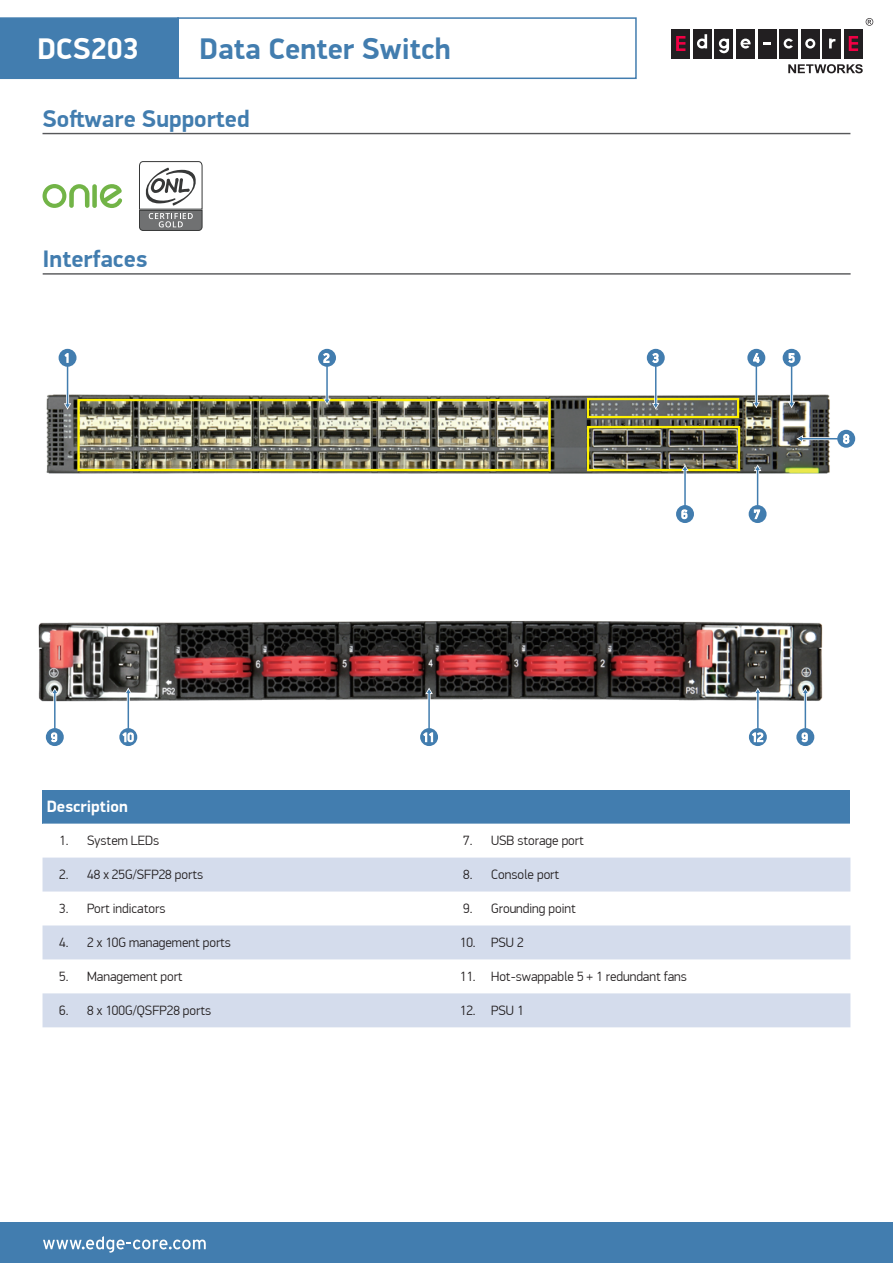
<style>
.page{position:relative;width:893px;height:1263px;background:#fff}
.page>*{position:absolute;margin:0;border:0;box-sizing:border-box;transform-origin:0 0}
.t1{font:700 30px "PF Din Display Pro";color:#427daf}
.t2{font:700 30px "PF Din Display Pro";color:#fff}
.t3{font:700 24px "PF Din Display Pro";color:#427daf}
.t4{font:700 16.5px "PF Din Display Pro";color:#fff}
.t5{font:300 13.5px "PF Din Display Pro";color:#231f20}
</style>
<div class="page">
<div style="left:0;top:1223px;width:893px;height:40px;background:#427daf"></div>
<svg style="left:43px;top:1236px;width:163px;height:17px"></svg>
<img style="left:46px;top:394px;width:784px;height:80px">
<img style="left:38px;top:620px;width:785px;height:82px">
<div style="left:77px;top:399px;width:474px;height:72px;border:2px solid #fff101"></div>
<div style="left:587px;top:398px;width:152px;height:20px;border:2px solid #fff101"></div>
<div style="left:587px;top:426px;width:153px;height:45px;border:2px solid #fff101"></div>
<hr style="left:326px;top:365px;width:3px;height:35px;background:#fff">
<hr style="left:326px;top:364px;width:2px;height:36px;background:#427daf">
<svg style="left:323px;top:398px;width:8px;height:7px"></svg>
<div style="left:318px;top:349px;width:18px;height:18px;background:#427daf;border-radius:50%"></div>
<svg style="left:323px;top:353px;width:7px;height:10px"></svg>
<hr style="left:66px;top:366px;width:3px;height:38px;background:#fff">
<hr style="left:67px;top:365px;width:1px;height:40px;background:#427daf">
<svg style="left:64px;top:403px;width:7px;height:7px"></svg>
<div style="left:59px;top:349px;width:18px;height:18px;background:#427daf;border-radius:50%"></div>
<svg style="left:64px;top:353px;width:5px;height:10px"></svg>
<hr style="left:654px;top:366px;width:3px;height:38px;background:#fff">
<hr style="left:655px;top:365px;width:1px;height:40px;background:#427daf">
<svg style="left:652px;top:403px;width:7px;height:7px"></svg>
<div style="left:647px;top:349px;width:18px;height:18px;background:#427daf;border-radius:50%"></div>
<svg style="left:652px;top:353px;width:7px;height:10px"></svg>
<hr style="left:790px;top:365px;width:3px;height:38px;background:#fff">
<hr style="left:791px;top:364px;width:1px;height:39px;background:#427daf">
<svg style="left:788px;top:402px;width:7px;height:6px"></svg>
<div style="left:783px;top:349px;width:18px;height:18px;background:#427daf;border-radius:50%"></div>
<svg style="left:788px;top:353px;width:7px;height:10px"></svg>
<hr style="left:802px;top:437px;width:38px;height:3px;background:#fff">
<hr style="left:801px;top:438px;width:40px;height:1px;background:#427daf">
<svg style="left:796px;top:435px;width:7px;height:7px"></svg>
<div style="left:837px;top:430px;width:18px;height:18px;background:#427daf;border-radius:50%"></div>
<svg style="left:843px;top:434px;width:7px;height:10px"></svg>
<hr style="left:683px;top:470px;width:3px;height:38px;background:#fff">
<hr style="left:684px;top:469px;width:2px;height:41px;background:#427daf">
<svg style="left:681px;top:465px;width:8px;height:6px"></svg>
<div style="left:676px;top:505px;width:18px;height:18px;background:#427daf;border-radius:50%"></div>
<svg style="left:681px;top:509px;width:7px;height:11px"></svg>
<hr style="left:756px;top:470px;width:3px;height:38px;background:#fff">
<hr style="left:757px;top:469px;width:1px;height:41px;background:#427daf">
<svg style="left:754px;top:465px;width:7px;height:6px"></svg>
<div style="left:749px;top:505px;width:18px;height:18px;background:#427daf;border-radius:50%"></div>
<svg style="left:753px;top:509px;width:8px;height:11px"></svg>
<hr style="left:804px;top:693px;width:3px;height:38px;background:#fff">
<hr style="left:805px;top:692px;width:1px;height:41px;background:#427daf">
<svg style="left:802px;top:687px;width:7px;height:7px"></svg>
<div style="left:796px;top:728px;width:18px;height:18px;background:#427daf;border-radius:50%"></div>
<svg style="left:801px;top:732px;width:7px;height:11px"></svg>
<hr style="left:756px;top:693px;width:3px;height:38px;background:#fff">
<hr style="left:757px;top:692px;width:2px;height:41px;background:#427daf">
<svg style="left:754px;top:687px;width:8px;height:7px"></svg>
<svg style="left:749px;top:728px;width:18px;height:18px"></svg>
<svg style="left:751px;top:731px;width:13px;height:12px"></svg>
<hr style="left:428px;top:693px;width:3px;height:38px;background:#fff">
<hr style="left:428px;top:692px;width:2px;height:41px;background:#427daf">
<svg style="left:425px;top:687px;width:8px;height:7px"></svg>
<div style="left:420px;top:728px;width:18px;height:18px;background:#427daf;border-radius:50%"></div>
<svg style="left:422px;top:732px;width:12px;height:11px"></svg>
<hr style="left:127px;top:693px;width:3px;height:38px;background:#fff">
<hr style="left:128px;top:692px;width:1px;height:41px;background:#427daf">
<svg style="left:125px;top:687px;width:7px;height:7px"></svg>
<svg style="left:119px;top:728px;width:18px;height:18px"></svg>
<svg style="left:121px;top:731px;width:14px;height:12px"></svg>
<hr style="left:53px;top:693px;width:3px;height:38px;background:#fff">
<hr style="left:54px;top:692px;width:2px;height:41px;background:#427daf">
<svg style="left:51px;top:687px;width:8px;height:7px"></svg>
<div style="left:46px;top:728px;width:18px;height:18px;background:#427daf;border-radius:50%"></div>
<svg style="left:51px;top:732px;width:7px;height:11px"></svg>
<hr style="left:755px;top:365px;width:3px;height:38px;background:#fff">
<hr style="left:756px;top:364px;width:1px;height:39px;background:#427daf">
<svg style="left:753px;top:402px;width:7px;height:6px"></svg>
<div style="left:747px;top:349px;width:18px;height:18px;background:#427daf;border-radius:50%"></div>
<svg style="left:753px;top:353px;width:7px;height:10px"></svg>
<div style="left:671px;top:29px;width:19px;height:29px;background:#221f21"></div>
<div style="left:693px;top:29px;width:19px;height:29px;background:#221f21"></div>
<div style="left:715px;top:29px;width:18px;height:29px;background:#221f21"></div>
<div style="left:736px;top:29px;width:19px;height:29px;background:#221f21"></div>
<div style="left:758px;top:29px;width:18px;height:29px;background:#221f21"></div>
<div style="left:779px;top:29px;width:19px;height:29px;background:#221f21"></div>
<div style="left:801px;top:29px;width:19px;height:29px;background:#221f21"></div>
<div style="left:823px;top:29px;width:18px;height:29px;background:#221f21"></div>
<svg style="left:676px;top:36px;width:9px;height:15px"></svg>
<div style="left:844px;top:29px;width:19px;height:29px;background:#221f21"></div>
<svg style="left:849px;top:36px;width:9px;height:15px"></svg>
<svg style="left:764px;top:42px;width:7px;height:3px"></svg>
<svg style="left:697px;top:34px;width:10px;height:15px"></svg>
<svg style="left:805px;top:39px;width:10px;height:10px"></svg>
<svg style="left:829px;top:39px;width:6px;height:9px"></svg>
<svg style="left:784px;top:39px;width:9px;height:10px"></svg>
<svg style="left:719px;top:39px;width:10px;height:14px"></svg>
<svg style="left:788px;top:64px;width:75px;height:9px"></svg>
<svg style="left:740px;top:39px;width:11px;height:10px"></svg>
<svg style="left:866px;top:18px;width:7px;height:8px"></svg>
<div style="left:0;top:17px;width:179px;height:62px;background:#427daf;border:2px solid #427daf"></div>
<div style="left:177px;top:17px;width:460px;height:62px;border:2px solid #427daf"></div>
<hr style="left:43px;top:273px;width:808px;height:2px;background:#57585a">
<hr style="left:43px;top:133px;width:807px;height:1px;background:#57585a">
<svg style="left:139px;top:161px;width:64px;height:70px"></svg>
<svg style="left:43px;top:184px;width:46px;height:24px"></svg>
<div style="left:92px;top:184px;width:5px;height:24px;background:#72b447;border-radius:2px"></div>
<svg style="left:100px;top:184px;width:22px;height:24px"></svg>
<div style="left:43px;top:790px;width:807px;height:34px;background:#427daf"></div>
<svg style="left:43px;top:857px;width:807px;height:170px;fill:#d4dcec"></svg>
<h1 class="t2" style="left:37px;top:31px;width:103px">DCS203</h1>
<h1 class="t1" style="left:199px;top:31px;width:253px">Data Center Switch</h1>
<h2 class="t3" style="left:43px;top:104px;width:209px">Soſtware Supported</h2>
<h2 class="t3" style="left:43px;top:244px;width:106px">Interfaces</h2>
<p class="t4" style="left:47px;top:797px;width:83px">Description</p>
<p class="t5" style="left:59px;top:833px;width:102px">1. System LEDs</p>
<p class="t5" style="left:463px;top:833px;width:122px">7. USB storage port</p>
<p class="t5" style="left:59px;top:867px;width:146px">2. 48 x 25G/SFP28 ports</p>
<p class="t5" style="left:463px;top:867px;width:98px">8. Console port</p>
<p class="t5" style="left:59px;top:901px;width:108px">3. Port indicators</p>
<p class="t5" style="left:463px;top:901px;width:114px">9. Grounding point</p>
<p class="t5" style="left:59px;top:935px;width:173px">4. 2 x 10G management ports</p>
<p class="t5" style="left:460px;top:935px;width:65px">10. PSU 2</p>
<p class="t5" style="left:59px;top:969px;width:125px">5. Management port</p>
<p class="t5" style="left:460px;top:969px;width:229px">11. Hot-swappable 5 + 1 redundant fans</p>
<p class="t5" style="left:59px;top:1003px;width:154px">6. 8 x 100G/QSFP28 ports</p>
<p class="t5" style="left:460px;top:1003px;width:65px">12. PSU 1</p>
</div>
